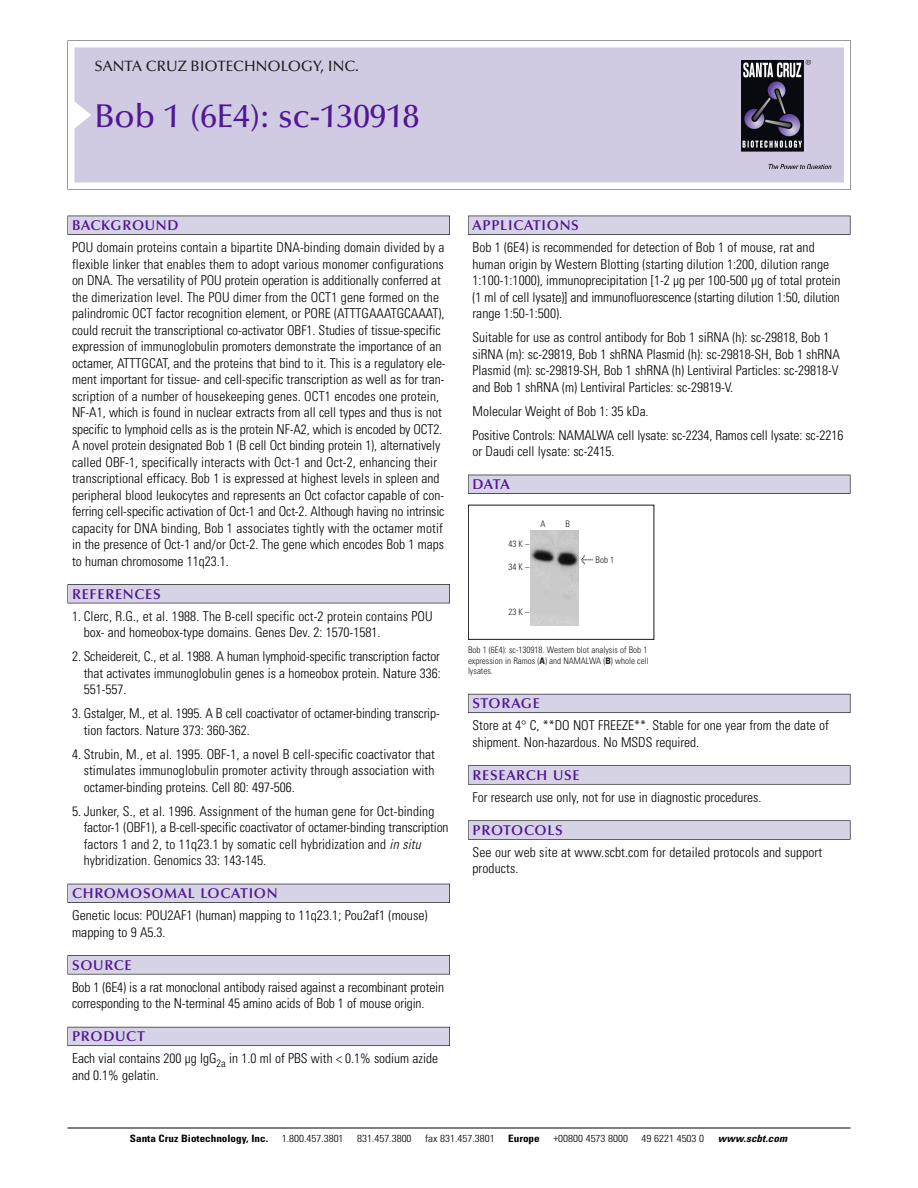
<style>
.page{position:relative;width:918px;height:1188px;background:#fff}
.page>*{position:absolute;margin:0;border:0;box-sizing:border-box;transform-origin:0 0}
.t1{font:500 33px "Optima";color:#511695}
.t2{font:500 15px "Optima";color:#231f20}
.t3{font:600 14.25px "Optima";letter-spacing:.05em;color:#511695}
.t4{font:300 condensed 13.5px/16.5px "Univers";color:#000}
.t5{font:300 condensed 10.2px "Univers";color:#000;scale:1.1 1}
.t6{font:700 condensed 10.2px "Univers";color:#000;scale:1.1 1}
.t7{font:italic 700 condensed 10.2px "Univers";letter-spacing:.005em;color:#000;scale:1.1 1}
.t8{font:9px/10.5px "Univers Condensed Light+YTAKPL";color:#191919}
.s1{font-style:italic}
.s2{font-family:"Meta Plus Book Roman+TBOOIN";font-size:10.5px}
.s3{font-family:"Univers Condensed Bold+YHALVM"}
</style>
<div class="page">
<svg style="left:68px;top:40px;width:783px;height:149px"></svg>
<div style="left:74px;top:47px;width:770px;height:135px;background:#d1cae3"></div>
<img style="left:741px;top:60px;width:90px;height:108px">
<div style="left:68px;top:216px;width:382px;height:19px;background:#525155"></div>
<div style="left:68px;top:216px;width:381px;height:18px;background:#d7d3e7"></div>
<div style="left:68px;top:584px;width:382px;height:19px;background:#525155"></div>
<div style="left:68px;top:585px;width:381px;height:18px;background:#d7d3e7"></div>
<div style="left:68px;top:884px;width:382px;height:19px;background:#525158"></div>
<div style="left:68px;top:884px;width:381px;height:18px;background:#d7d3e7"></div>
<div style="left:68px;top:955px;width:382px;height:19px;background:#575759"></div>
<div style="left:68px;top:956px;width:381px;height:18px;background:#d7d3e7"></div>
<div style="left:68px;top:1027px;width:382px;height:19px;background:#5b5a62"></div>
<div style="left:68px;top:1027px;width:381px;height:18px;background:#d7d3e7"></div>
<div style="left:468px;top:216px;width:382px;height:19px;background:#525155"></div>
<div style="left:468px;top:216px;width:382px;height:18px;background:#d7d3e7"></div>
<div style="left:468px;top:475px;width:382px;height:19px;background:#515055"></div>
<div style="left:468px;top:475px;width:382px;height:18px;background:#d7d3e7"></div>
<div style="left:468px;top:694px;width:382px;height:19px;background:#5b5a62"></div>
<div style="left:468px;top:694px;width:382px;height:18px;background:#d7d3e7"></div>
<div style="left:468px;top:765px;width:382px;height:20px;background:#666667"></div>
<div style="left:468px;top:766px;width:382px;height:18px;background:#d7d3e7"></div>
<div style="left:468px;top:820px;width:382px;height:20px;background:#666"></div>
<div style="left:468px;top:821px;width:382px;height:18px;background:#d7d3e7"></div>
<hr style="left:68px;top:1128px;width:782px;height:1px;background:#000">
<div style="left:468px;top:505px;width:186px;height:135px;border:1px solid #191919"></div>
<img style="left:531px;top:530px;width:48px;height:95px">
<p class="t2" style="left:94px;top:61px;width:266px">SANTA CRUZ BIOTECHNOLOGY, INC.</p>
<h1 class="t1" style="left:94px;top:103px;width:326px">Bob 1 (6E4): sc-130918</h1>
<p class="t3" style="left:72px;top:219px;width:108px">BACKGROUND</p>
<p class="t4" style="left:72px;top:240px;width:375px">POU domain proteins contain a bipartite DNA-binding domain divided by a flexible linker that enables them to adopt various monomer configurations on DNA. The versatility of POU protein operation is additionally conferred at the dimerization level. The POU dimer from the OCT1 gene formed on the palindromic OCT factor recognition element, or PORE (ATTTGAAATGCAAAT), could recruit the transcriptional co-activator OBF1. Studies of tissue-specific expression of immunoglobulin promoters demonstrate the importance of an octamer, ATTTGCAT, and the proteins that bind to it. This is a regulatory ele&shy;ment important for tissue- and cell-specific transcription as well as for tran&shy;scription of a number of housekeeping genes. OCT1 encodes one protein, NF-A1, which is found in nuclear extracts from all cell types and thus is not specific to lymphoid cells as is the protein NF-A2, which is encoded by OCT2.<br>A novel protein designated Bob 1 (B cell Oct binding protein 1), alternatively called OBF-1, specifically interacts with Oct-1 and Oct-2, enhancing their transcriptional efficacy. Bob 1 is expressed at highest levels in spleen and peripheral blood leukocytes and represents an Oct cofactor capable of con&shy;ferring cell-specific activation of Oct-1 and Oct-2. Although having no intrinsic capacity for DNA binding, Bob 1 associates tightly with the octamer motif in the presence of Oct-1 and/or Oct-2. The gene which encodes Bob 1 maps to human chromosome 11q23.1.</p>
<p class="t3" style="left:72px;top:588px;width:90px">REFERENCES</p>
<p class="t4" style="left:84px;top:609px;width:350px;text-indent:-12px">1. Clerc, R.G., et al. 1988. The B-cell specific oct-2 protein contains POU box- and homeobox-type domains. Genes Dev. 2: 1570-1581.</p>
<p class="t4" style="left:84px;top:649px;width:359px;text-align:justify;text-indent:-12px">2. Scheidereit, C., et al. 1988. A human lymphoid-specific transcription factor that activates immunoglobulin genes is a homeobox protein. Nature 336:<br>551-557.</p>
<p class="t4" style="left:84px;top:706px;width:358px;text-indent:-12px">3. Gstalger, M., et al. 1995. A B cell coactivator of octamer-binding transcrip&shy;tion factors. Nature 373: 360-362.</p>
<p class="t4" style="left:84px;top:747px;width:353px;text-align:justify;text-indent:-12px">4. Strubin, M., et al. 1995. OBF-1, a novel B cell-specific coactivator that stimulates immunoglobulin promoter activity through association with octamer-binding proteins. Cell 80: 497-506.</p>
<p class="t4" style="left:84px;top:804px;width:366px;text-indent:-12px">5. Junker, S., et al. 1996. Assignment of the human gene for Oct-binding factor-1 (OBF1), a B-cell-specific coactivator of octamer-binding transcription factors 1 and 2, to 11q23.1 by somatic cell hybridization and <span class="s1">in situ </span>hybridization. Genomics 33: 143-145.</p>
<p class="t3" style="left:72px;top:888px;width:207px">CHROMOSOMAL LOCATION</p>
<p class="t4" style="left:72px;top:908px;width:357px">Genetic locus: POU2AF1 (human) mapping to 11q23.1; Pou2af1 (mouse) mapping to 9 A5.3.</p>
<p class="t3" style="left:72px;top:959px;width:61px">SOURCE</p>
<p class="t4" style="left:72px;top:980px;width:374px">Bob 1 (6E4) is a rat monoclonal antibody raised against a recombinant protein corresponding to the N-terminal 45 amino acids of Bob 1 of mouse origin.</p>
<p class="t3" style="left:72px;top:1031px;width:74px">PRODUCT</p>
<p class="t4" style="left:72px;top:1051px;width:368px">Each vial contains 200 µg IgG<sub>2a</sub> in 1.0 ml of PBS with &lt; 0.1% sodium azide and 0.1% gelatin.</p>
<p class="t3" style="left:473px;top:219px;width:108px">APPLICATIONS</p>
<p class="t4" style="left:473px;top:240px;width:370px">Bob 1 (6E4) is recommended for detection of Bob 1 of mouse, rat and human origin by Western Blotting (starting dilution 1:200, dilution range 1:100-1:1000), immunoprecipitation [1-2 µg per 100-500 µg of total protein (1 ml of cell lysate)] and immunofluorescence (starting dilution 1:50, dilution range 1:50-1:500).</p>
<p class="t4" style="left:473px;top:330px;width:369px">Suitable for use as control antibody for Bob 1 siRNA (h): sc-29818, Bob 1 siRNA (m): sc-29819, Bob 1 shRNA Plasmid (h): sc-29818-SH, Bob 1 shRNA Plasmid (m): sc-29819-SH, Bob 1 shRNA (h) Lentiviral Particles: sc-29818-V and Bob 1 shRNA (m) Lentiviral Particles: sc-29819-V.</p>
<p class="t4" style="left:473px;top:400px;width:372px;line-height:24px">Molecular Weight of Bob 1: 35 kDa.<br>Positive Controls: NAMALWA cell lysate: sc-2234, Ramos cell lysate: sc-2216</p>
<p class="t4" style="left:473px;top:444px;width:144px">or Daudi cell lysate: sc-2415.</p>
<p class="t3" style="left:473px;top:479px;width:39px">DATA</p>
<p class="t8" style="left:509px;top:539px;width:22px">43K–</p>
<p class="t8" style="left:509px;top:562px;width:22px">34K–</p>
<p class="t8" style="left:509px;top:607px;width:22px">23K–</p>
<p class="t8" style="left:541px;top:519px;width:7px">A</p>
<p class="t8" style="left:565px;top:519px;width:6px">B</p>
<p class="t8" style="left:581px;top:555px;width:35px"><span class="s2">&lt;</span> Bob 1</p>
<p class="t8" style="left:468px;top:646px;width:182px">Bob 1 (6E4): sc-130918. Western blot analysis of Bob 1 expression in Ramos (<span class="s3">A</span>) and NAMALWA (<span class="s3">B</span>) whole cell lysates.</p>
<p class="t3" style="left:473px;top:698px;width:69px">STORAGE</p>
<p class="t4" style="left:473px;top:718px;width:358px">Store at 4° C, **DO NOT FREEZE**. Stable for one year from the date of shipment. Non-hazardous. No MSDS required.</p>
<p class="t3" style="left:473px;top:769px;width:109px">RESEARCH USE</p>
<p class="t4" style="left:473px;top:790px;width:290px">For research use only, not for use in diagnostic procedures.</p>
<p class="t3" style="left:473px;top:824px;width:92px">PROTOCOLS</p>
<p class="t4" style="left:473px;top:845px;width:351px">See our web site at www.scbt.com for detailed protocols and support products.</p>
<p class="t6" style="left:130px;top:1135px;width:127px">Santa Cruz Biotechnology, Inc.</p>
<p class="t5" style="left:282px;top:1135px;width:58px">1.800.457.3801</p>
<p class="t5" style="left:357px;top:1135px;width:51px">831.457.3800</p>
<p class="t5" style="left:425px;top:1135px;width:65px">fax 831.457.3801</p>
<p class="t6" style="left:508px;top:1135px;width:30px">Europe</p>
<p class="t5" style="left:553px;top:1135px;width:69px">+00800 4573 8000</p>
<p class="t5" style="left:642px;top:1135px;width:58px">49 6221 4503 0</p>
<p class="t7" style="left:718px;top:1135px;width:64px">www.scbt.com</p>
</div>
